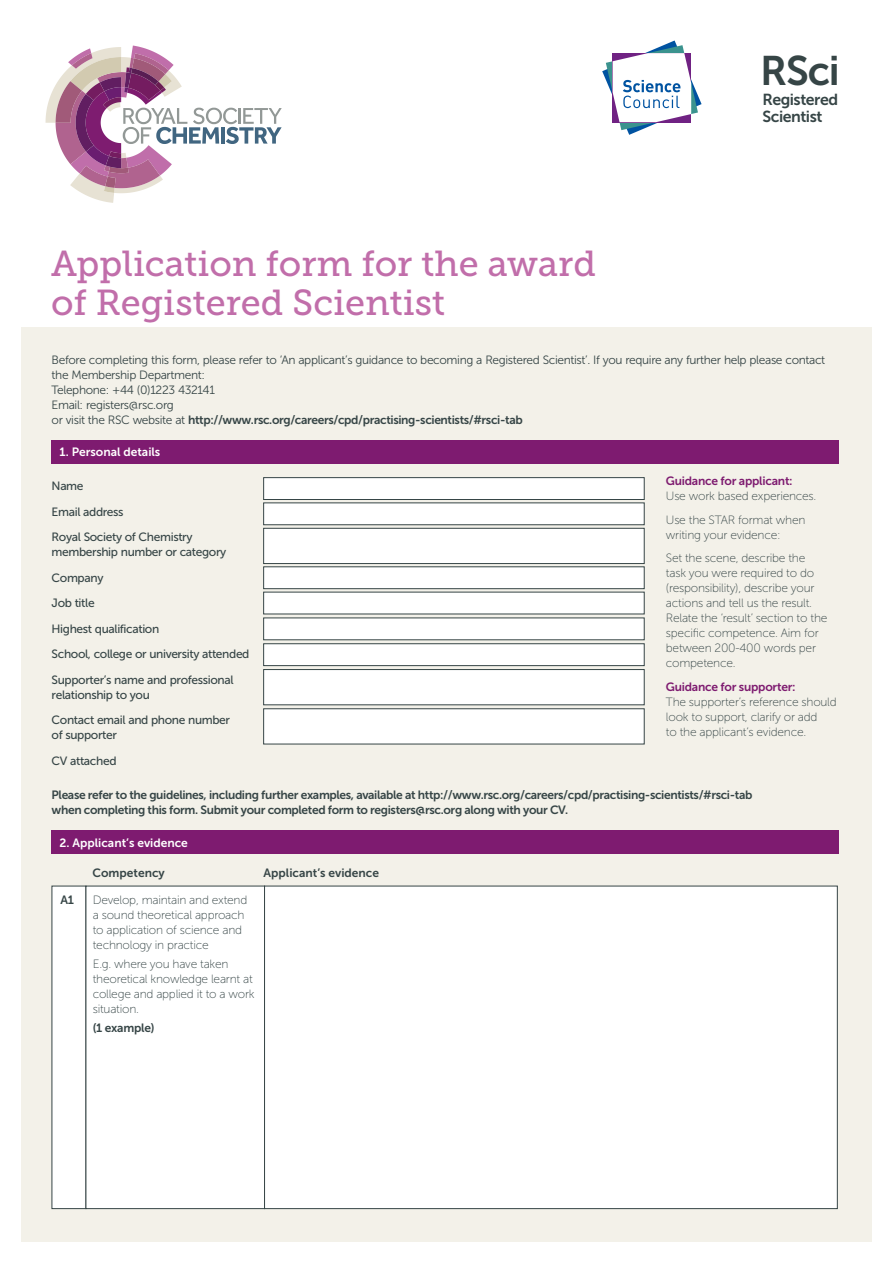
<style>
.page{position:relative;width:893px;height:1263px;background:#fff}
.page>*{position:absolute;margin:0;border:0;box-sizing:border-box;transform-origin:0 0}
.t1{font:41.1px "Museo Sans 700";color:#364546}
.t2{font:36px/39px "Museo Slab 500";color:#c16eaa}
.t3{font:15.9px/17.5px "Museo Sans 700";letter-spacing:-.03em;color:#364546}
.t4{font:12px/15px "Museo Sans 100";letter-spacing:-.02em;color:#364546}
.t5{font:12px/15px "Museo Sans 700";letter-spacing:-.03em;color:#364546}
.t6{font:12px/25.5px "Museo Sans 500";letter-spacing:-.03em;color:#364546}
.t7{font:12px/15px "Museo Sans 300";letter-spacing:-.03em;color:#364546}
.t8{font:12px "Museo Sans 700";letter-spacing:-.02em;color:#7e1b70}
.t9{font:12px "Museo Sans 700";color:#fff}
.t10{font:12px "Museo Sans 700";color:#364546}
.s1{font-family:"Museo Sans 300"}
</style>
<div class="page">
<div style="left:21px;top:327px;width:851px;height:915px;background:#f3f1e9"></div>
<div style="left:52px;top:886px;width:34px;height:323px;background:#fff;border:1px solid #364546"></div>
<div style="left:86px;top:886px;width:179px;height:323px;background:#fff"></div>
<div style="left:264px;top:886px;width:574px;height:323px;background:#fff;border:1px solid #364546"></div>
<div style="left:52px;top:830px;width:787px;height:24px;background:#7e1b70"></div>
<div style="left:52px;top:440px;width:787px;height:23px;background:#7e1b70"></div>
<svg style="left:602px;top:40px;width:100px;height:95px"></svg>
<svg style="left:46px;top:46px;width:236px;height:157px"></svg>
<div style="left:263px;top:477px;width:382px;height:23px;background:#fff;border:1px solid #364546"></div>
<div style="left:263px;top:566px;width:382px;height:23px;background:#fff;border:1px solid #364546"></div>
<div style="left:263px;top:502px;width:382px;height:23px;background:#fff;border:1px solid #364546"></div>
<div style="left:263px;top:592px;width:382px;height:22px;background:#fff"></div>
<div style="left:263px;top:528px;width:382px;height:36px;background:#fff;border:1px solid #364546"></div>
<div style="left:263px;top:617px;width:382px;height:23px;background:#fff;border:1px solid #364546"></div>
<div style="left:263px;top:669px;width:382px;height:36px;background:#fff;border:1px solid #364546"></div>
<div style="left:263px;top:708px;width:382px;height:36px;background:#fff;border:1px solid #364546"></div>
<div style="left:263px;top:643px;width:382px;height:23px;background:#fff;border:1px solid #364546"></div>
<h2 class="t2" style="left:51px;top:244px;width:546px">Application form for the award of Registered Scientist</h2>
<h1 class="t1" style="left:760px;top:48px;width:81px">RSci</h1>
<h3 class="t3" style="left:762px;top:90px;width:77px">Registered<br>Scientist</h3>
<p class="t7" style="left:52px;top:353px;width:775px">Before completing this form, please refer to ‘An applicant’s guidance to becoming a Registered Scientist’. If you require any further help please contact the Membership Department:<br>Telephone: +44 (0)1223 432141<br>Email: registers@rsc.org</p>
<p class="t5" style="left:52px;top:413px;width:473px"><span class="s1">or visit the RSC website at</span> http://www.rsc.org/careers/cpd/practising-scientists/#rsci-tab</p>
<p class="t9" style="left:60px;top:445px;width:102px">1. Personal details</p>
<p class="t6" style="left:52px;top:473px;width:143px">Name<br>Email address<br>Royal Society of Chemistry</p>
<p class="t6" style="left:52px;top:539px;width:199px">membership number or category<br>Company<br>Job title<br>Highest qualification<br>School, college or university attended<br>Supporter’s name and professional</p>
<p class="t6" style="left:52px;top:682px;width:180px">relationship to you<br>Contact email and phone number</p>
<p class="t6" style="left:52px;top:722px;width:67px">of supporter<br>CV attached</p>
<p class="t8" style="left:666px;top:474px;width:128px">Guidance for applicant:</p>
<p class="t4" style="left:666px;top:484px;width:152px;line-height:23.5px">Use work based experiences.<br>Use the STAR format when</p>
<p class="t4" style="left:666px;top:523px;width:141px;line-height:23.5px">writing your evidence:<br>Set the scene, describe the</p>
<p class="t4" style="left:666px;top:566px;width:163px">task you were required to do (responsibility), describe your actions and tell us the result.<br>Relate the ‘result’ section to the specific competence. Aim for between 200-400 words per competence.</p>
<p class="t8" style="left:666px;top:680px;width:131px">Guidance for supporter:</p>
<p class="t4" style="left:666px;top:694px;width:172px">The supporter’s reference should look to support, clarify or add<br>to the applicant’s evidence.</p>
<p class="t5" style="left:52px;top:787px;width:702px">Please refer to the guidelines, including further examples, available at http://www.rsc.org/careers/cpd/practising-scientists/#rsci-tab when completing this form. Submit your completed form to registers@rsc.org along with your CV.</p>
<p class="t9" style="left:60px;top:836px;width:130px">2. Applicant’s evidence</p>
<p class="t10" style="left:92px;top:866px;width:74px">Competency</p>
<p class="t10" style="left:264px;top:866px;width:117px">Applicant’s evidence</p>
<p class="t5" style="left:60px;top:892px;width:15px">A1</p>
<p class="t4" style="left:93px;top:892px;width:156px">Develop, maintain and extend a sound theoretical approach to application of science and technology in practice</p>
<p class="t4" style="left:93px;top:956px;width:163px">E.g. where you have taken theoretical knowledge learnt at college and applied it to a work situation.</p>
<p class="t5" style="left:93px;top:1020px;width:63px">(1 example)</p>
</div>
